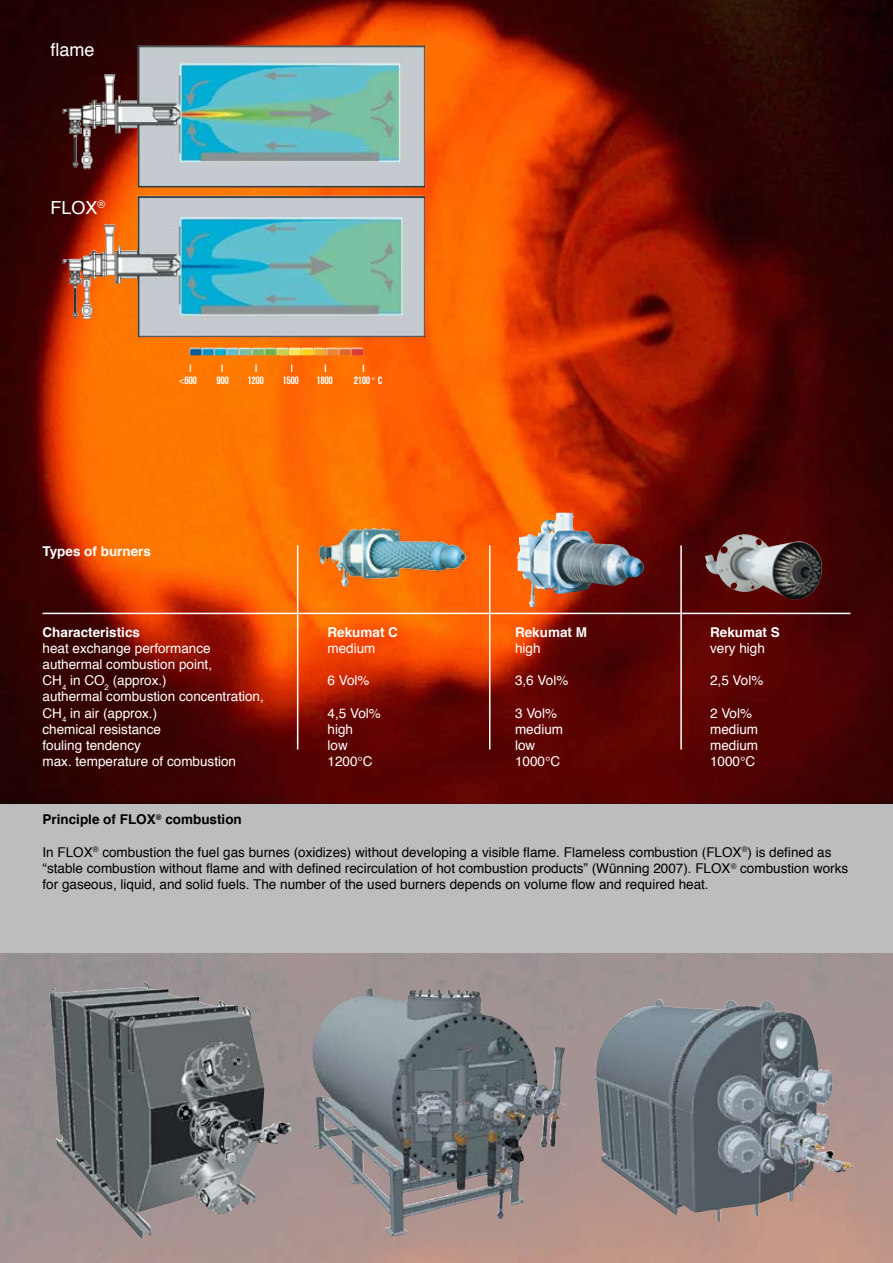
<style>
.page{position:relative;width:893px;height:1263px;background:#fff}
.page>*{position:absolute;margin:0;border:0;box-sizing:border-box;transform-origin:0 0}
.t1{font:18px "Helvetica";color:#fff}
.t2{font:13.5px/16.2px "Helvetica";color:#000}
.t3{font:13.5px/16.2px "Helvetica";color:#fff}
.t4{font:700 13.5px "Helvetica";color:#fff}
.t5{font:700 13.5px "Helvetica";color:#000}
.t6{font:10.5px "Hel Con Med";color:#fff}
</style>
<div class="page">
<img style="left:0;top:952px;width:893px;height:311px">
<img style="left:0;top:0;width:893px;height:804px">
<div style="left:0;top:804px;width:893px;height:148px;background:#bcbdbe"></div>
<img style="left:62px;top:256px;width:76px;height:81px">
<img style="left:318px;top:526px;width:149px;height:61px">
<img style="left:516px;top:512px;width:128px;height:95px">
<img style="left:705px;top:534px;width:120px;height:65px">
<hr style="left:43px;top:613px;width:807px;height:1px;background:#fff">
<hr style="left:297px;top:545px;width:1px;height:204px;background:#fff">
<hr style="left:489px;top:545px;width:1px;height:204px;background:#fff">
<hr style="left:680px;top:545px;width:2px;height:204px;background:#fff">
<img style="left:49px;top:982px;width:244px;height:257px">
<img style="left:311px;top:1006px;width:254px;height:230px">
<img style="left:592px;top:999px;width:258px;height:223px">
<h1 class="t1" style="left:51px;top:36px;width:46px">flame</h1>
<h1 class="t1" style="left:51px;top:194px;width:56px">FLOX<sup>®</sup></h1>
<p class="t6" style="left:190px;top:362px;width:4px">I</p>
<p class="t6" style="left:221px;top:362px;width:4px">I</p>
<p class="t6" style="left:255px;top:362px;width:4px">I</p>
<p class="t6" style="left:291px;top:362px;width:4px">I</p>
<p class="t6" style="left:325px;top:362px;width:4px">I</p>
<p class="t6" style="left:363px;top:362px;width:4px">I</p>
<p class="t6" style="left:179px;top:375px;width:19px">&lt;600</p>
<p class="t6" style="left:217px;top:375px;width:14px">900</p>
<p class="t6" style="left:248px;top:375px;width:18px">1200</p>
<p class="t6" style="left:283px;top:375px;width:18px">1500</p>
<p class="t6" style="left:317px;top:375px;width:18px">1800</p>
<p class="t6" style="left:354px;top:375px;width:29px">2100 ° C</p>
<p class="t4" style="left:43px;top:540px;width:110px">Types of burners</p>
<p class="t4" style="left:43px;top:621px;width:99px">Characteristics</p>
<p class="t4" style="left:328px;top:621px;width:72px">Rekumat C</p>
<p class="t4" style="left:515px;top:621px;width:74px">Rekumat M</p>
<p class="t4" style="left:710px;top:621px;width:71px">Rekumat S</p>
<p class="t3" style="left:43px;top:640px;width:170px">heat exchange performance</p>
<p class="t3" style="left:328px;top:640px;width:50px">medium</p>
<p class="t3" style="left:515px;top:640px;width:27px">high</p>
<p class="t3" style="left:710px;top:640px;width:56px">very high</p>
<p class="t3" style="left:43px;top:656px;width:171px">authermal combustion point,<br>CH<sub>4</sub> in CO<sub>2</sub> (approx.)</p>
<p class="t3" style="left:328px;top:673px;width:44px">6 Vol%</p>
<p class="t3" style="left:515px;top:673px;width:55px">3,6 Vol%</p>
<p class="t3" style="left:710px;top:673px;width:55px">2,5 Vol%</p>
<p class="t3" style="left:43px;top:689px;width:223px">authermal combustion concentration,<br>CH<sub>4</sub> in air (approx.)</p>
<p class="t3" style="left:328px;top:705px;width:55px">4,5 Vol%</p>
<p class="t3" style="left:515px;top:705px;width:44px">3 Vol%</p>
<p class="t3" style="left:710px;top:705px;width:44px">2 Vol%</p>
<p class="t3" style="left:43px;top:721px;width:120px">chemical resistance</p>
<p class="t3" style="left:328px;top:721px;width:27px">high</p>
<p class="t3" style="left:515px;top:721px;width:50px">medium</p>
<p class="t3" style="left:710px;top:721px;width:50px">medium</p>
<p class="t3" style="left:43px;top:737px;width:100px">fouling tendency</p>
<p class="t3" style="left:328px;top:737px;width:22px">low</p>
<p class="t3" style="left:515px;top:737px;width:22px">low</p>
<p class="t3" style="left:710px;top:737px;width:50px">medium</p>
<p class="t3" style="left:43px;top:754px;width:195px">max. temperature of combustion</p>
<p class="t3" style="left:328px;top:754px;width:47px">1200°C</p>
<p class="t3" style="left:515px;top:754px;width:47px">1000°C</p>
<p class="t3" style="left:710px;top:754px;width:47px">1000°C</p>
<p class="t5" style="left:43px;top:809px;width:201px">Principle of FLOX<sup>®</sup> combustion</p>
<p class="t2" style="left:43px;top:844px;width:807px">In FLOX<sup>®</sup> combustion the fuel gas burnes (oxidizes) without developing a visible flame. Flameless combustion (FLOX<sup>®</sup>) is defined as “stable combustion without flame and with defined recirculation of hot combustion products” (Wünning 2007). FLOX<sup>®</sup> combustion works for gaseous, liquid, and solid fuels. The number of the used burners depends on volume flow and required heat.</p>
</div>
